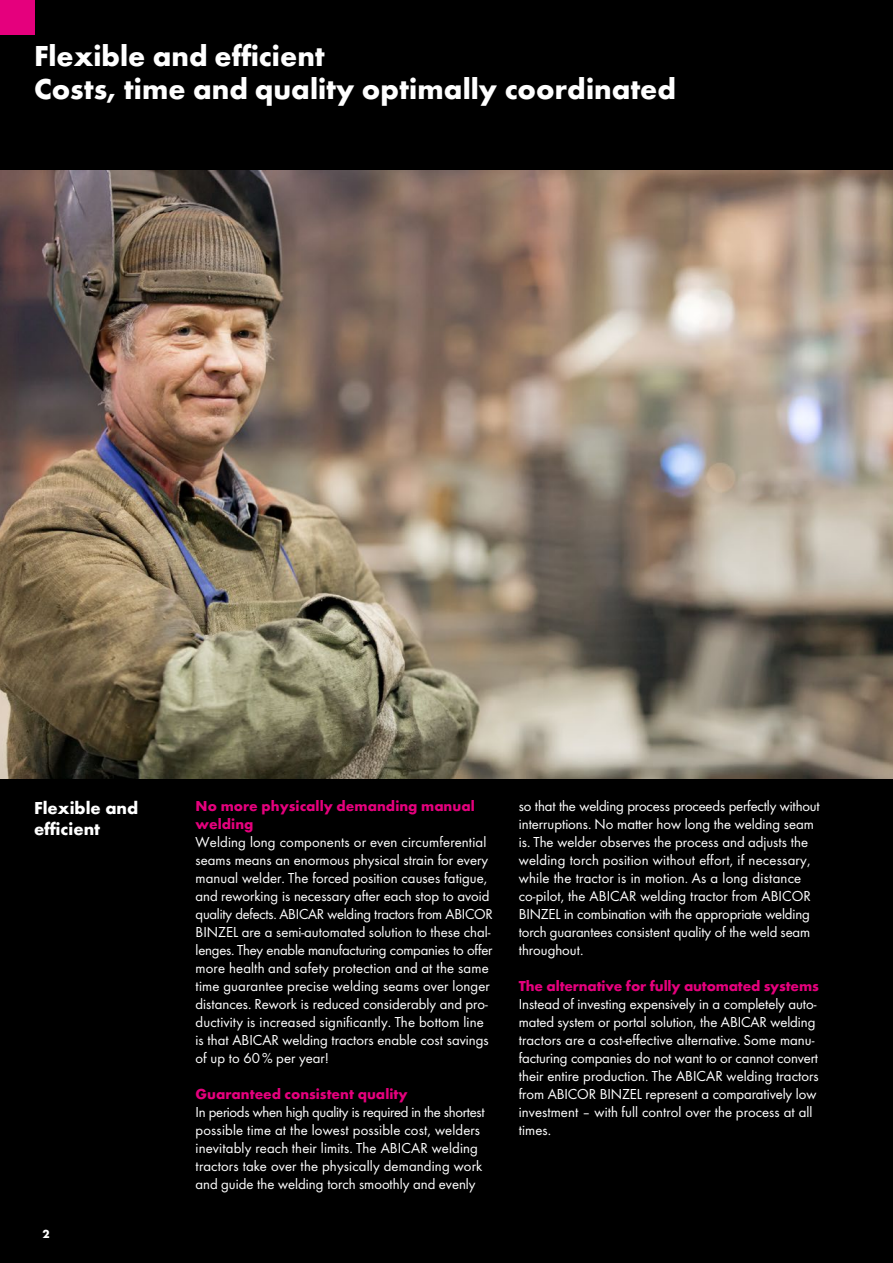
<style>
.page{position:relative;width:893px;height:1263px;background:#000}
.page>*{position:absolute;margin:0;border:0;box-sizing:border-box;transform-origin:0 0}
.t1{font:700 30px/33px "Futura TOT";color:#fff}
.t2{font:700 18px/21px "Futura TOT";color:#fff}
.t3{font:15px/18px "Futura TOT Boo";color:#fff}
.t4{font:700 15px/18px "Futura TOT";color:#e5007d}
.t5{font:700 12px "Futura TOT";color:#fff}
</style>
<div class="page">
<img style="left:0;top:170px;width:893px;height:608px">
<div style="left:0;top:0;width:34px;height:34px;background:#e5007d"></div>
<h1 class="t1" style="left:34px;top:39px;width:643px">Flexible and efficient<br>Costs, time and quality optimally coordinated</h1>
<p class="t2" style="left:34px;top:797px;width:106px">Flexible and efficient</p>
<p class="t4" style="left:196px;top:797px;width:281px">No more physically demanding manual welding</p>
<p class="t3" style="left:196px;top:833px;width:299px">Welding long components or even circumferential seams means an enormous physical strain for every manual welder. The forced position causes fatigue, and reworking is necessary after each stop to avoid quality defects. ABICAR welding tractors from ABICOR BINZEL are a semi-automated solution to these chal&shy;lenges. They enable manufacturing companies to offer more health and safety protection and at the same time guarantee precise welding seams over longer distances. Rework is reduced considerably and pro&shy;ductivity is increased significantly. The bottom line is that ABICAR welding tractors enable cost savings of up to 60% per year!</p>
<p class="t4" style="left:196px;top:1085px;width:213px">Guaranteed consistent quality</p>
<p class="t3" style="left:196px;top:1103px;width:291px">In periods when high quality is required in the shortest possible time at the lowest possible cost, welders inevitably reach their limits. The ABICAR welding tractors take over the physically demanding work and guide the welding torch smoothly and evenly</p>
<p class="t5" style="left:43px;top:1227px;width:9px">2</p>
<p class="t3" style="left:519px;top:797px;width:303px">so that the welding process proceeds perfectly without interruptions. No matter how long the welding seam is. The welder observes the process and adjusts the welding torch position without effort, if necessary, while the tractor is in motion. As a long distance co-pilot, the ABICAR welding tractor from ABICOR BINZEL in combination with the appropriate welding torch guarantees consistent quality of the weld seam throughout.</p>
<p class="t4" style="left:519px;top:976px;width:302px">The alternative for fully automated systems</p>
<p class="t3" style="left:519px;top:995px;width:302px">Instead of investing expensively in a completely auto&shy;mated system or portal solution, the ABICAR welding tractors are a cost-effective alternative. Some manu&shy;facturing companies do not want to or cannot convert their entire production. The ABICAR welding tractors from ABICOR BINZEL represent a comparatively low investment – with full control over the process at all times.</p>
</div>
